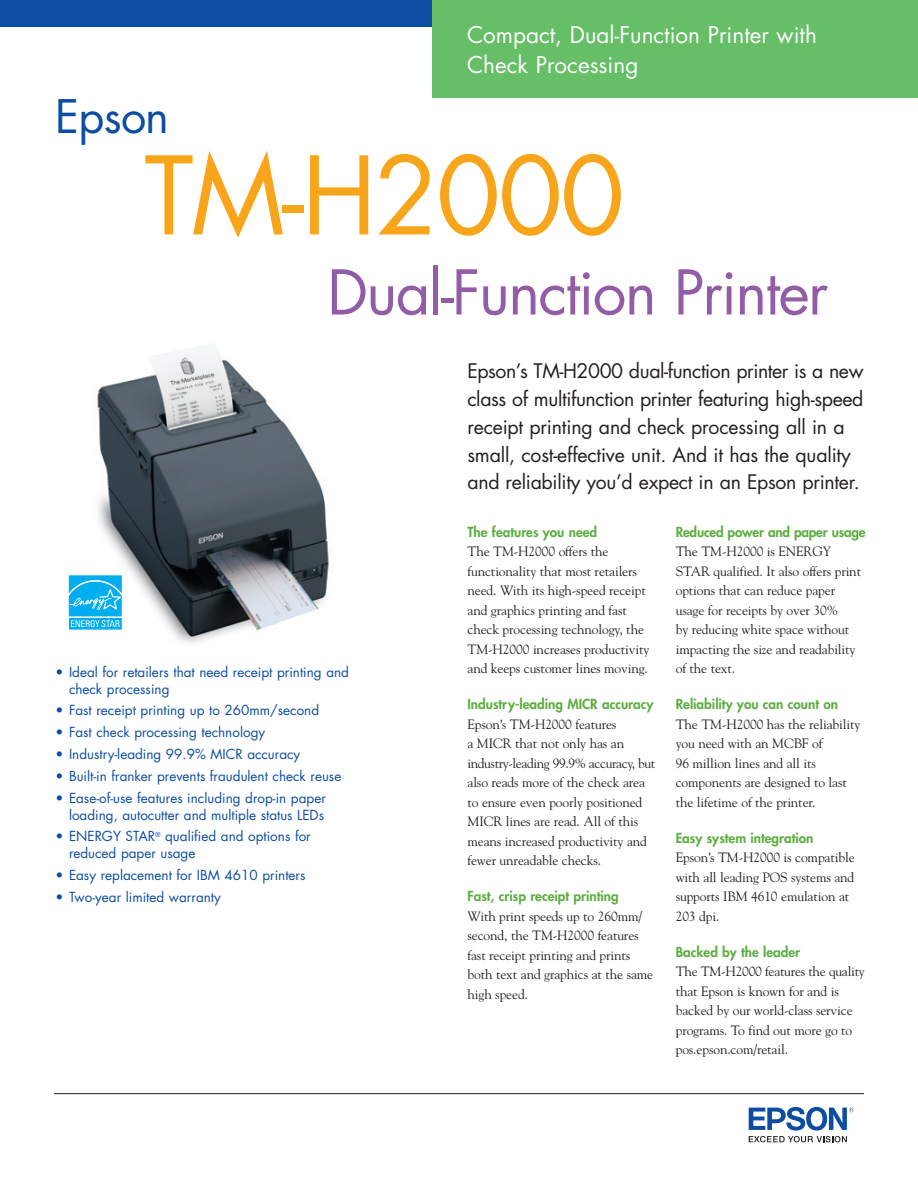
<style>
.page{position:relative;width:918px;height:1188px;background:#fff}
.page>*{position:absolute;margin:0;border:0;box-sizing:border-box;transform-origin:0 0}
.t1{font:105px "Futura";letter-spacing:-.025em;color:#f9a51b}
.t2{font:60px "Futura";letter-spacing:-.025em;color:#925ca6}
.t3{font:45px "Futura";letter-spacing:-.02em;color:#0d4da1}
.t4{font:22.5px/30px "Futura";color:#fff}
.intro{font:19.5px/27.8px "Futura";letter-spacing:-.015em;color:#231f20}
.front_body_copy{font:13.5px/19.5px "Goudy";letter-spacing:-.01em;color:#231f20}
.front_bullets{font:13.5px/16.5px "Futura";color:#0d4da1}
.front_body_subhead{font:800 13.5px "Futura";color:#5cae40}
</style>
<div class="page">
<div style="left:0;top:0;width:918px;height:27px;background:#0d4da1"></div>
<div style="left:432px;top:0;width:486px;height:97px;background:#66be67"></div>
<hr style="left:54px;top:1093px;width:810px;height:1px;background:#231f20">
<svg style="left:749px;top:1107px;width:105px;height:35px"></svg>
<img style="left:97px;top:345px;width:232px;height:298px">
<div style="left:68px;top:574px;width:55px;height:44px;background:#fff"></div>
<svg style="left:68px;top:575px;width:55px;height:56px;background:#3ac0f2"></svg>
<p class="t3" style="left:55px;top:85px;width:115px">Epson</p>
<p class="t4" style="left:467px;top:20px;width:351px">Compact, Dual-Function Printer with<br>Check Processing</p>
<p class="t1" style="left:144px;top:124px;width:482px">TM-H2000</p>
<p class="t2" style="left:327px;top:251px;width:502px">Dual-Function Printer</p>
<p class="front_bullets" style="left:69px;top:664px;width:282px;text-indent:-14px">• Ideal for retailers that need receipt printing and check processing</p>
<p class="front_bullets" style="left:56px;top:702px;width:265px">• Fast receipt printing up to 260mm/second</p>
<p class="front_bullets" style="left:56px;top:724px;width:211px">• Fast check processing technology</p>
<p class="front_bullets" style="left:56px;top:746px;width:246px">• Industry-leading 99.9% MICR accuracy</p>
<p class="front_bullets" style="left:56px;top:768px;width:287px">• Built-in franker prevents fraudulent check reuse</p>
<p class="front_bullets" style="left:56px;top:790px;width:272px;text-align:right">• Ease-of-use features including drop-in paper loading, autocutter and multiple status LEDs</p>
<p class="front_bullets" style="left:69px;top:828px;width:243px;text-indent:-14px">• ENERGY STAR<sup>®</sup> qualified and options for reduced paper usage</p>
<p class="front_bullets" style="left:56px;top:866px;width:252px">• Easy replacement for IBM 4610 printers</p>
<p class="front_bullets" style="left:56px;top:888px;width:167px">• Two-year limited warranty</p>
<p class="intro" style="left:467px;top:357px;width:398px">Epson’s TM-H2000 dual-function printer is a new class of multifunction printer featuring high-speed receipt printing and check processing all in a small, cost-effective unit. And it has the quality and reliability you’d expect in an Epson printer.</p>
<p class="front_body_subhead" style="left:468px;top:523px;width:131px">The features you need</p>
<p class="front_body_copy" style="left:468px;top:541px;width:183px">The TM-H2000 offers the functionality that most retailers need. With its high-speed receipt and graphics printing and fast check processing technology, the<br>TM-H2000 increases productivity and keeps customer lines moving.</p>
<p class="front_body_subhead" style="left:468px;top:695px;width:188px">Industry-leading MICR accuracy</p>
<p class="front_body_copy" style="left:468px;top:714px;width:189px">Epson’s TM-H2000 features<br>a MICR that not only has an industry-leading 99.9% accuracy, but also reads more of the check area to ensure even poorly positioned<br>MICR lines are read. All of this means increased productivity and fewer unreadable checks.</p>
<p class="front_body_subhead" style="left:468px;top:887px;width:153px">Fast, crisp receipt printing</p>
<p class="front_body_copy" style="left:468px;top:906px;width:187px">With print speeds up to 260mm/ second, the TM-H2000 features fast receipt printing and prints both text and graphics at the same high speed.</p>
<p class="front_body_subhead" style="left:676px;top:523px;width:191px">Reduced power and paper usage</p>
<p class="front_body_copy" style="left:676px;top:541px;width:187px">The TM-H2000 is ENERGY<br>STAR qualified. It also offers print options that can reduce paper usage for receipts by over 30%<br>by reducing white space without impacting the size and readability of the text.</p>
<p class="front_body_subhead" style="left:676px;top:695px;width:164px">Reliability you can count on</p>
<p class="front_body_copy" style="left:676px;top:714px;width:186px">The TM-H2000 has the reliability you need with an MCBF of<br>96 million lines and all its components are designed to last the lifetime of the printer.</p>
<p class="front_body_subhead" style="left:676px;top:829px;width:139px">Easy system integration</p>
<p class="front_body_copy" style="left:676px;top:847px;width:180px">Epson’s TM-H2000 is compatible with all leading POS systems and supports IBM 4610 emulation at<br>203 dpi.</p>
<p class="front_body_subhead" style="left:676px;top:943px;width:126px">Backed by the leader</p>
<p class="front_body_copy" style="left:676px;top:961px;width:191px">The TM-H2000 features the quality that Epson is known for and is backed by our world-class service programs. To find out more go to pos.epson.com/retail.</p>
</div>
